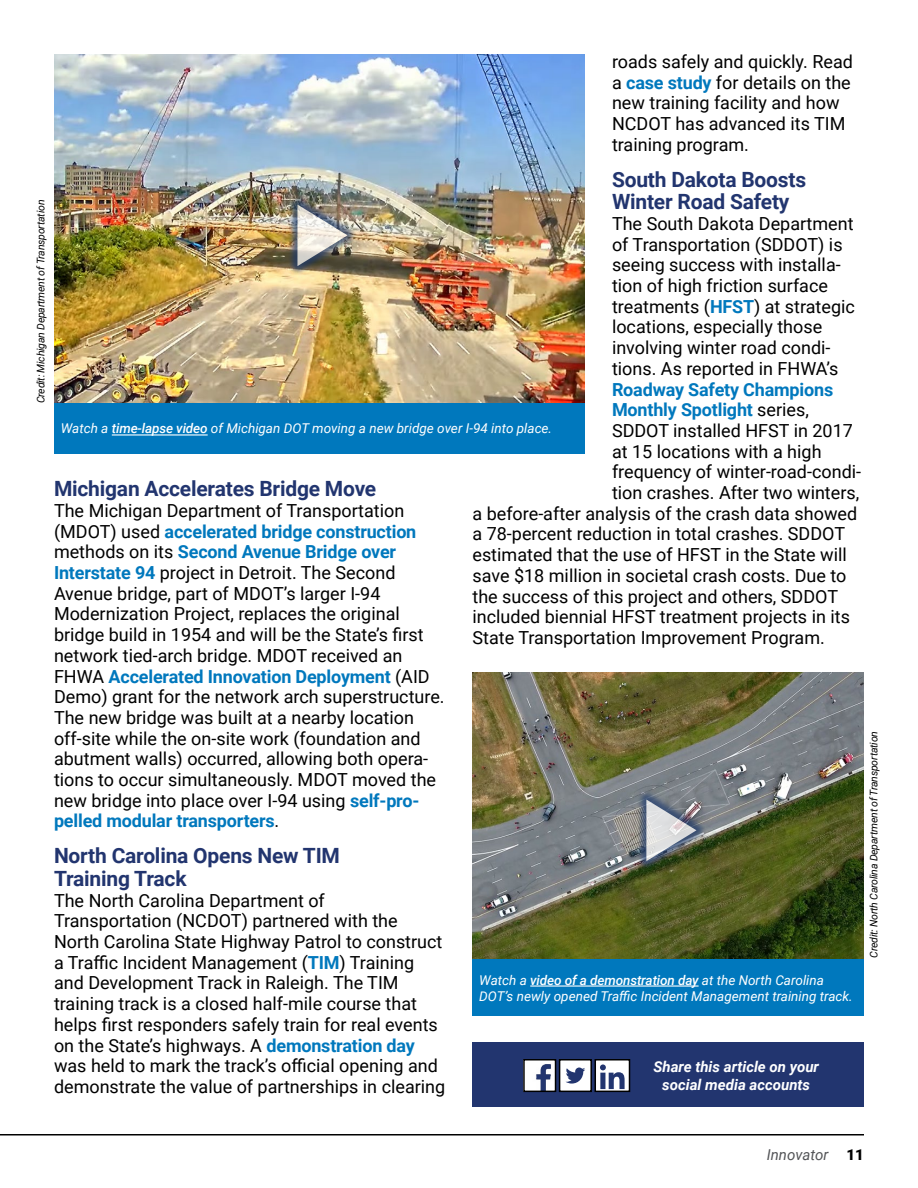
<style>
.page{position:relative;width:918px;height:1188px;background:#fff}
.page>*{position:absolute;margin:0;border:0;box-sizing:border-box;transform-origin:0 0}
.t1{font:700 21px/22.5px "Roboto";letter-spacing:-.01em;color:#22356f}
.t2{font:18px/20.7px "Roboto";color:#000}
.t3{font:700 18px "Roboto";letter-spacing:-.01em;color:#0078bd}
.t4{font:italic 700 15px/18px "Roboto";color:#fff;text-align:center}
.t5{font:italic 15px "Roboto";color:#535457}
.t6{font:italic 13.5px/16.2px "Roboto";color:#fff}
.t7{font:italic 10.5px "Roboto";letter-spacing:-.02em;color:#000}
.s1{font-weight:700;color:#0078bd}
.s2{font-weight:400;color:#000}
.s3{font-weight:500}
.s4{font-weight:900;font-style:normal;color:#000}
</style>
<div class="page">
<hr style="left:0;top:1134px;width:864px;height:2px;background:#000">
<div style="left:472px;top:1043px;width:392px;height:64px;background:#22356f"></div>
<img style="left:526px;top:1062px;width:27px;height:27px">
<div style="left:523px;top:1059px;width:33px;height:33px;border:2px solid #000"></div>
<div style="left:559px;top:1059px;width:33px;height:33px;border:2px solid #000"></div>
<svg style="left:560px;top:1060px;width:67px;height:31px"></svg>
<div style="left:595px;top:1059px;width:35px;height:33px;border:2px solid #000"></div>
<img style="left:54px;top:55px;width:531px;height:348px">
<img style="left:472px;top:673px;width:392px;height:287px">
<div style="left:54px;top:403px;width:531px;height:50px;background:#0078bd"></div>
<hr style="left:112px;top:434px;width:96px;height:2px;background:#fff">
<div style="left:472px;top:960px;width:392px;height:56px;background:#0078bd"></div>
<hr style="left:530px;top:985px;width:169px;height:2px;background:#fff">
<div style="left:287px;top:195px;width:70px;height:81px;background:#1d3a6c;opacity:.92"></div>
<img style="left:297px;top:205px;width:51px;height:61px">
<div style="left:636px;top:790px;width:70px;height:81px;background:#1d3a6c;opacity:.92"></div>
<svg style="left:646px;top:800px;width:50px;height:61px;background:#9fa4a6"></svg>
<p class="t2" style="left:612px;top:51px;width:242px">roads safely and quickly. Read a <span class="s1">case study</span> for details on the new training facility and how<br>NCDOT has advanced its TIM training program.</p>
<p class="t1" style="left:612px;top:167px;width:196px">South Dakota Boosts<br>Winter Road Safety</p>
<p class="t2" style="left:612px;top:213px;width:244px">The South Dakota Department of Transportation (SDDOT) is seeing success with installa&shy;tion of high friction surface treatments (<span class="s1">HFST</span>) at strategic locations, especially those involving winter road condi&shy;tions. As reported in FHWA’s</p>
<p class="t3" style="left:612px;top:377px;width:223px">Roadway Safety Champions</p>
<p class="t3" style="left:612px;top:397px;width:198px">Monthly Spotlight <span class="s2">series,</span></p>
<p class="t2" style="left:612px;top:420px;width:242px">SDDOT installed HFST in 2017</p>
<p class="t2" style="left:612px;top:440px;width:211px">at 15 locations with a high</p>
<p class="t2" style="left:612px;top:461px;width:251px">frequency of winter-road-condi-</p>
<p class="t2" style="left:612px;top:482px;width:249px">tion crashes. After two winters,</p>
<p class="t2" style="left:472px;top:502px;width:386px">a before-after analysis of the crash data showed</p>
<p class="t2" style="left:472px;top:523px;width:374px">a 78-percent reduction in total crashes. SDDOT</p>
<p class="t2" style="left:472px;top:544px;width:376px">estimated that the use of HFST in the State will</p>
<p class="t2" style="left:472px;top:564px;width:375px">save $18 million in societal crash costs. Due to</p>
<p class="t2" style="left:472px;top:585px;width:367px">the success of this project and others, SDDOT</p>
<p class="t2" style="left:472px;top:606px;width:379px">included biennial HFST treatment projects in its</p>
<p class="t2" style="left:472px;top:627px;width:354px">State Transportation Improvement Program.</p>
<p class="t7" style="left:33px;top:403px;width:205px;rotate:-90deg">Credit: Michigan Department of Transportation</p>
<p class="t6" style="left:61px;top:420px;width:493px">Watch a <span class="s3">time-lapse video</span> of Michigan DOT moving a new bridge over I-94 into place.</p>
<p class="t1" style="left:54px;top:477px;width:324px">Michigan Accelerates Bridge Move</p>
<p class="t2" style="left:54px;top:499px;width:392px">The Michigan Department of Transportation (MDOT) used <span class="s1">accelerated bridge construction </span>methods on its <span class="s1">Second Avenue Bridge over Interstate 94</span> project in Detroit. The Second Avenue bridge, part of MDOT’s larger I-94<br>Modernization Project, replaces the original bridge build in 1954 and will be the State’s first network tied-arch bridge. MDOT received an FHWA <span class="s1">Accelerated Innovation Deployment</span> (AID Demo) grant for the network arch superstructure.<br>The new bridge was built at a nearby location off-site while the on-site work (foundation and abutment walls) occurred, allowing both opera&shy;tions to occur simultaneously. MDOT moved the new bridge into place over I-94 using <span class="s1">self-pro&shy;pelled modular transporters</span>.</p>
<p class="t1" style="left:54px;top:844px;width:287px">North Carolina Opens New TIM<br>Training Track</p>
<p class="t2" style="left:54px;top:889px;width:393px">The North Carolina Department of Transportation (NCDOT) partnered with the North Carolina State Highway Patrol to construct a Traffic Incident Management (<span class="s1">TIM</span>) Training and Development Track in Raleigh. The TIM training track is a closed half-mile course that helps first responders safely train for real events on the State’s highways. A <span class="s1">demonstration day </span>was held to mark the track’s official opening and demonstrate the value of partnerships in clearing</p>
<p class="t6" style="left:479px;top:971px;width:375px">Watch a <span class="s3">video of a demonstration day</span> at the North Carolina<br>DOT’s newly opened Traffic Incident Management training track.</p>
<p class="t4" style="left:653px;top:1057px;width:167px">Share this article on your social media accounts</p>
<p class="t7" style="left:866px;top:958px;width:228px;rotate:-90deg">Credit: North Carolina Department of Transportation</p>
<p class="t5" style="left:767px;top:1144px;width:99px">Innovator <span class="s4">11</span></p>
</div>
